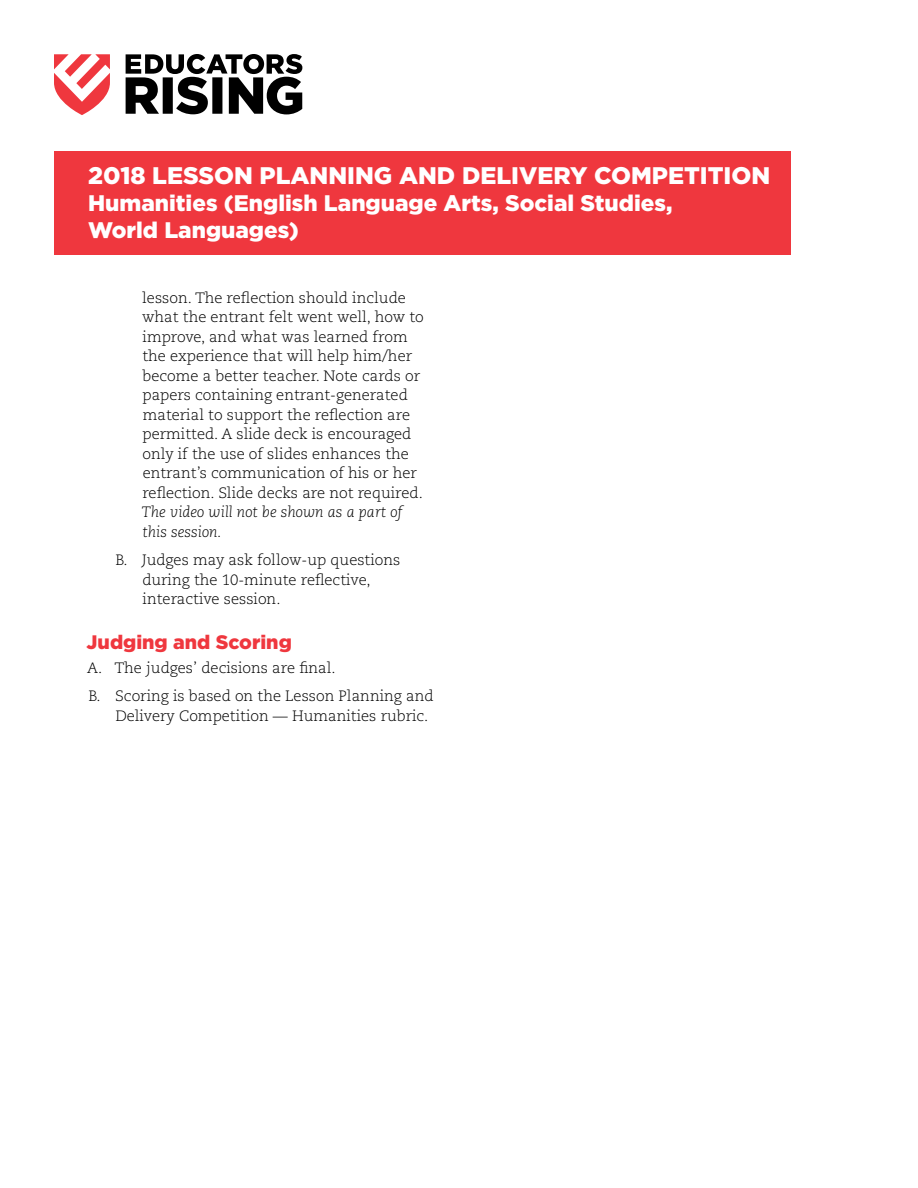
<style>
.page{position:relative;width:918px;height:1188px;background:#fff}
.page>*{position:absolute;margin:0;border:0;box-sizing:border-box;transform-origin:0 0}
.t1{font:900 24px "Gotham";color:#fff}
.t2{font:900 22.5px/27px "Gotham";color:#fff}
.t3{font:900 19.5px "Gotham";color:#ef373e}
.t4{font:300 15px/19.5px "Caecilia LT Std";color:#000}
.t5{font:italic 300 15px/19.5px "Caecilia LT Std";color:#000}
</style>
<div class="page">
<div style="left:54px;top:152px;width:736px;height:103px;background:#ef373e"></div>
<svg style="left:126px;top:54px;width:176px;height:60px"></svg>
<svg style="left:54px;top:54px;width:56px;height:61px"></svg>
<h1 class="t1" style="left:88px;top:159px;width:651px">2018 Lesson Planning and Delivery COMPETITION</h1>
<h2 class="t2" style="left:88px;top:190px;width:586px">Humanities (English Language Arts, Social Studies,<br>World Languages)</h2>
<p class="t4" style="left:142px;top:288px;width:283px">lesson. The reflection should include what the entrant felt went well, how to improve, and what was learned from the experience that will help him/her become a better teacher. Note cards or papers containing entrant-generated material to support the reflection are permitted. A slide deck is encouraged only if the use of slides enhances the entrant’s communication of his or her reflection. Slide decks are not required.</p>
<p class="t5" style="left:142px;top:503px;width:262px">The video will not be shown as a part of this session.</p>
<p class="t4" style="left:142px;top:551px;width:260px;text-indent:-27px">B. Judges may ask follow-up questions during the 10-minute reflective, interactive session.</p>
<h3 class="t3" style="left:87px;top:628px;width:207px">Judging and Scoring</h3>
<p class="t4" style="left:87px;top:654px;width:348px;line-height:28.5px">A. The judges’ decisions are final.<br>B. Scoring is based on the Lesson Planning and</p>
<p class="t4" style="left:115px;top:706px;width:315px">Delivery Competition — Humanities rubric.</p>
</div>
